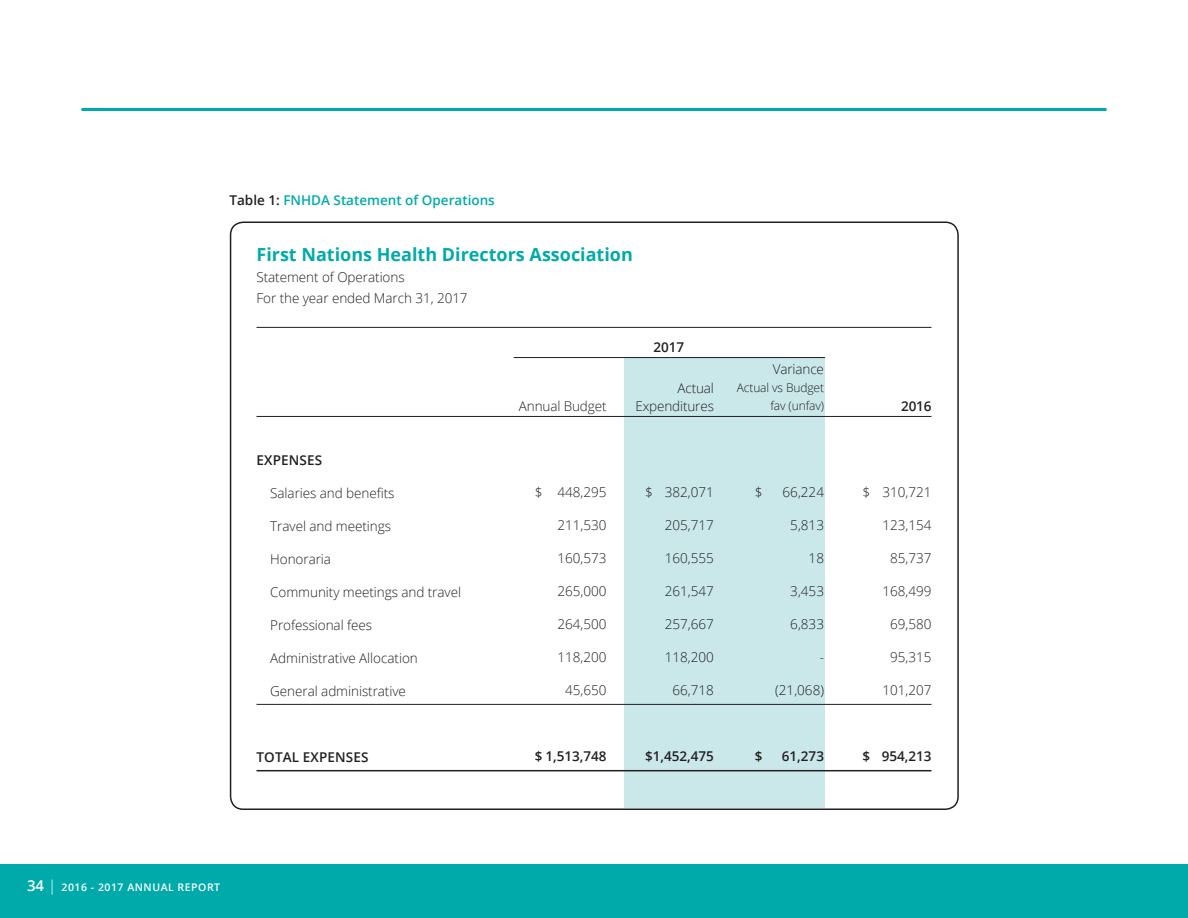
<style>
.page{position:relative;width:1188px;height:918px;background:#fff}
.page>*{position:absolute;margin:0;border:0;box-sizing:border-box;transform-origin:0 0}
.t1{font:700 18px "Open Sans";color:#0aa}
.t2{font:300 13.5px/21px "Open Sans";letter-spacing:-.005em;color:#231f20}
.t3{font:600 13.5px "Open Sans";color:#231f20}
.t4{font:600 13.5px "Open Sans";color:#0aa}
.t5{font:300 12px/18px "Open Sans";letter-spacing:-.01em;color:#231f20;text-align:right}
.t6{font:600 10.5px "Open Sans";letter-spacing:.05em;color:#fff}
.s1{color:#231f20}
.s2{font-size:15px}
.s3{font-weight:300;font-size:15px}
</style>
<div class="page">
<hr style="left:82px;top:108px;width:1024px;height:3px;background:#0aa">
<div style="left:0;top:864px;width:1188px;height:54px;background:#0aa"></div>
<div style="left:624px;top:358px;width:201px;height:450px;background:#cae8ea"></div>
<hr style="left:256px;top:327px;width:676px;height:1px;background:#231f20">
<hr style="left:514px;top:357px;width:311px;height:1px;background:#231f20">
<hr style="left:256px;top:416px;width:676px;height:1px;background:#231f20">
<hr style="left:256px;top:770px;width:676px;height:1px;background:#231f20">
<hr style="left:256px;top:704px;width:676px;height:1px;background:#231f20">
<p class="t4" style="left:230px;top:191px;width:267px"><span class="s1">Table 1:</span> FNHDA Statement of Operations</p>
<h1 class="t1" style="left:256px;top:241px;width:378px">First Nations Health Directors Association</h1>
<p class="t2" style="left:256px;top:266px;width:213px">Statement of Operations<br>For the year ended March 31, 2017</p>
<p class="t3" style="left:653px;top:338px;width:32px">2017</p>
<p class="t2" style="left:519px;top:395px;width:89px">Annual Budget</p>
<p class="t2" style="left:635px;top:379px;width:80px;line-height:18px;text-align:right">Actual<br>Expenditures</p>
<p class="t2" style="left:773px;top:358px;width:53px">Variance</p>
<p class="t5" style="left:737px;top:378px;width:89px">Actual vs Budget fav (unfav)</p>
<p class="t3" style="left:256px;top:451px;width:67px">EXPENSES</p>
<p class="t2" style="left:270px;top:482px;width:126px">Salaries and benefits</p>
<p class="t2" style="left:270px;top:515px;width:122px">Travel and meetings</p>
<p class="t2" style="left:270px;top:548px;width:62px">Honoraria</p>
<p class="t2" style="left:270px;top:581px;width:192px">Community meetings and travel</p>
<p class="t2" style="left:270px;top:614px;width:103px">Professional fees</p>
<p class="t2" style="left:270px;top:647px;width:149px">Administrative Allocation</p>
<p class="t2" style="left:270px;top:680px;width:137px">General administrative</p>
<p class="t3" style="left:256px;top:748px;width:114px">TOTAL EXPENSES</p>
<p class="t2" style="left:535px;top:482px;width:9px">$</p>
<p class="t2" style="left:557px;top:482px;width:51px">448,295</p>
<p class="t2" style="left:557px;top:515px;width:51px">211,530</p>
<p class="t2" style="left:557px;top:548px;width:51px">160,573</p>
<p class="t2" style="left:557px;top:581px;width:51px">265,000</p>
<p class="t2" style="left:557px;top:614px;width:51px">264,500</p>
<p class="t2" style="left:557px;top:647px;width:51px">118,200</p>
<p class="t2" style="left:565px;top:680px;width:43px">45,650</p>
<p class="t2" style="left:645px;top:482px;width:9px">$</p>
<p class="t2" style="left:755px;top:482px;width:9px">$</p>
<p class="t2" style="left:665px;top:482px;width:51px">382,071</p>
<p class="t2" style="left:665px;top:515px;width:51px">205,717</p>
<p class="t2" style="left:665px;top:548px;width:51px">160,555</p>
<p class="t2" style="left:665px;top:581px;width:51px">261,547</p>
<p class="t2" style="left:665px;top:614px;width:51px">257,667</p>
<p class="t2" style="left:665px;top:647px;width:51px">118,200</p>
<p class="t2" style="left:673px;top:680px;width:43px">66,718</p>
<p class="t2" style="left:783px;top:482px;width:43px">66,224</p>
<p class="t2" style="left:790px;top:515px;width:35px">5,813</p>
<p class="t2" style="left:809px;top:548px;width:17px">18</p>
<p class="t2" style="left:790px;top:581px;width:35px">3,453</p>
<p class="t2" style="left:790px;top:614px;width:35px">6,833</p>
<p class="t2" style="left:820px;top:647px;width:6px">-</p>
<p class="t2" style="left:775px;top:680px;width:50px">(21,068)</p>
<p class="t3" style="left:535px;top:747px;width:73px">$ 1,513,748</p>
<p class="t3" style="left:645px;top:747px;width:70px">$1,452,475</p>
<p class="t3" style="left:755px;top:747px;width:9px">$</p>
<p class="t3" style="left:782px;top:747px;width:44px">61,273</p>
<p class="t3" style="left:901px;top:397px;width:32px">2016</p>
<p class="t2" style="left:863px;top:482px;width:9px">$</p>
<p class="t2" style="left:882px;top:482px;width:51px">310,721</p>
<p class="t2" style="left:882px;top:515px;width:51px">123,154</p>
<p class="t2" style="left:890px;top:548px;width:43px">85,737</p>
<p class="t2" style="left:882px;top:581px;width:51px">168,499</p>
<p class="t2" style="left:890px;top:614px;width:43px">69,580</p>
<p class="t2" style="left:890px;top:647px;width:43px">95,315</p>
<p class="t2" style="left:882px;top:680px;width:51px">101,207</p>
<p class="t3" style="left:863px;top:747px;width:9px">$</p>
<p class="t3" style="left:882px;top:747px;width:51px">954,213</p>
<p class="t6" style="left:27px;top:880px;width:195px"><span class="s2">34</span> <span class="s3">|</span> 2016 - 2017 ANNUAL REPORT</p>
</div>
